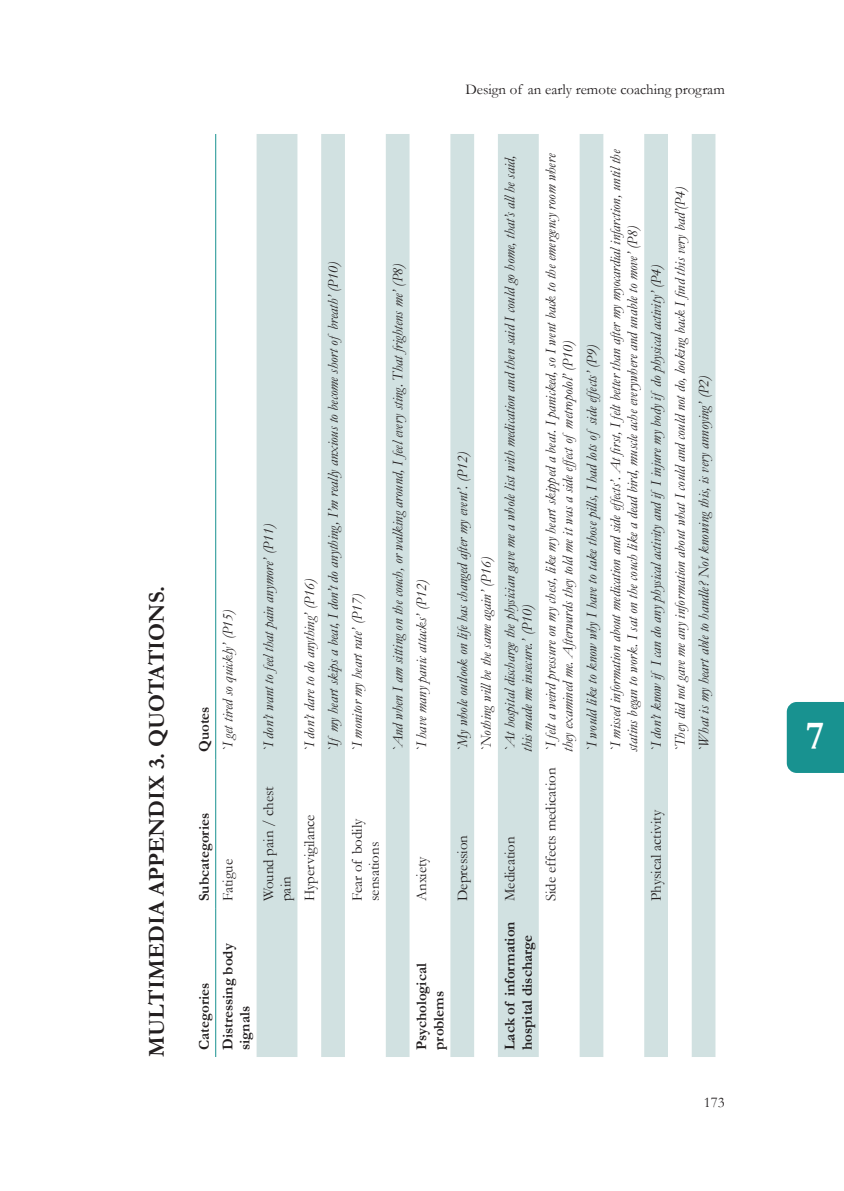
<style>
.page{position:relative;width:844px;height:1191px;background:#fff}
.page>*{position:absolute;margin:0;border:0;box-sizing:border-box;transform-origin:0 0}
.t1{font:700 40.25px "Garamond";color:#fff}
.t2{font:700 22.75px "Garamond";color:#231f20}
.t3{font:italic 14.88px/23.8px "Garamond";letter-spacing:-.005em;color:#231f20}
.t4{font:14.88px/17.2px "Garamond";color:#231f20}
.t5{font:700 14.88px/17.2px "Garamond";color:#231f20}
.s1{font-style:normal}
</style>
<div class="page">
<div style="left:786px;top:702px;width:57px;height:71px;background:#189290"></div>
<svg style="left:256px;top:134px;width:459px;height:923px"></svg>
<hr style="left:215px;top:908px;width:1px;height:149px;background:#189290">
<hr style="left:215px;top:759px;width:1px;height:149px;background:#189290">
<hr style="left:215px;top:134px;width:1px;height:625px;background:#189290">
<h2 class="t2" style="left:141px;top:1057px;width:473px;rotate:-90deg">MULTIMEDIA APPENDIX 3. QUOTATIONS.</h2>
<p class="t4" style="left:465px;top:80px;width:261px">Design of an early remote coaching program</p>
<p class="t5" style="left:195px;top:752px;width:47px;rotate:-90deg">Quotes</p>
<p class="t3" style="left:215px;top:752px;width:145px;rotate:-90deg">`I get tired so quickly’ (P15)</p>
<p class="t5" style="left:195px;top:901px;width:90px;rotate:-90deg">Subcategories</p>
<p class="t4" style="left:219px;top:901px;width:43px;rotate:-90deg">Fatigue</p>
<p class="t3" style="left:256px;top:752px;width:230px;rotate:-90deg">`I don’t want to feel that pain anymore’ (P11)</p>
<p class="t3" style="left:297px;top:752px;width:493px;rotate:-90deg">`I don’t dare to do anything’ (P16)<br>`Ifmyheart skips a beat, I don’t do anything, I’m reallyanxious to become short ofbreath’ (P10)</p>
<p class="t3" style="left:344px;top:752px;width:160px;rotate:-90deg">`I monitor myheart rate’ (P17)</p>
<p class="t4" style="left:259px;top:901px;width:116px;rotate:-90deg">Wound pain / chest pain</p>
<p class="t4" style="left:300px;top:901px;width:88px;rotate:-90deg">Hypervigilance</p>
<p class="t4" style="left:348px;top:901px;width:84px;rotate:-90deg">Fear of bodily sensations</p>
<p class="t5" style="left:195px;top:1050px;width:69px;rotate:-90deg">Categories</p>
<p class="t5" style="left:219px;top:1050px;width:108px;rotate:-90deg">Distressing body signals</p>
<p class="t3" style="left:385px;top:752px;width:491px;rotate:-90deg">`And when I am sitting on the couch, or walking around, I feel everysting. That frightens me’ (P8)</p>
<p class="t3" style="left:409px;top:752px;width:174px;rotate:-90deg">`I have manypanic attacks’ (P12)</p>
<p class="t4" style="left:412px;top:901px;width:46px;rotate:-90deg">Anxiety</p>
<p class="t5" style="left:413px;top:1050px;width:88px;rotate:-90deg">Psychological problems</p>
<p class="t3" style="left:450px;top:752px;width:303px;rotate:-90deg">`Mywhole outlook on life has changed after myevent’. (P12) `Nothing will be the same again’ (P16)</p>
<p class="t4" style="left:453px;top:901px;width:68px;rotate:-90deg">Depression</p>
<p class="t3" style="left:501px;top:752px;width:598px;line-height:17.2px;rotate:-90deg">`At hospital discharge the physician gave me a whole list with medication and then said I could go home, that’s all he said, this made me insecure.’ (P10)</p>
<p class="t3" style="left:541px;top:752px;width:600px;line-height:17.2px;text-indent:-149px;rotate:-90deg"><span class="s1">Side effects medication</span> `I felt a weird pressure on mychest, like myheart skipped a beat. I panicked, so I went back to the emergencyroom where theyexamined me. Afterwards theytold me it was a side effect of metropolol’ (P10)</p>
<p class="t3" style="left:579px;top:752px;width:604px;rotate:-90deg">`I would like to know whyI have to take those pills, I had lots of side effects’ (P9)<br>`I missed information about medication and side effects’. At first, I felt better than after mymyocardial infarction, until the</p>
<p class="t3" style="left:620px;top:752px;width:529px;rotate:-90deg">statins began to work. I sat on the couch like a dead bird, muscle ache everywhere and unable to move’ (P8)</p>
<p class="t4" style="left:501px;top:901px;width:66px;rotate:-90deg">Medication</p>
<p class="t5" style="left:501px;top:1050px;width:130px;rotate:-90deg">Lack of information hospital discharge</p>
<p class="t3" style="left:644px;top:752px;width:568px;rotate:-90deg">`I don’t know if I can do anyphysical activityand if I injure mybodyif do physical activity’ (P4)<br>`Theydid not gave me anyinformation about what I could and could not do, looking back I find this verybad’(P4) `What is myheart able to handle? Not knowing this, is veryannoying’ (P2)</p>
<p class="t4" style="left:647px;top:901px;width:92px;rotate:-90deg">Physical activity</p>
<p class="t4" style="left:703px;top:1093px;width:22px">173</p>
<h1 class="t1" style="left:805px;top:708px;width:20px">7</h1>
</div>
